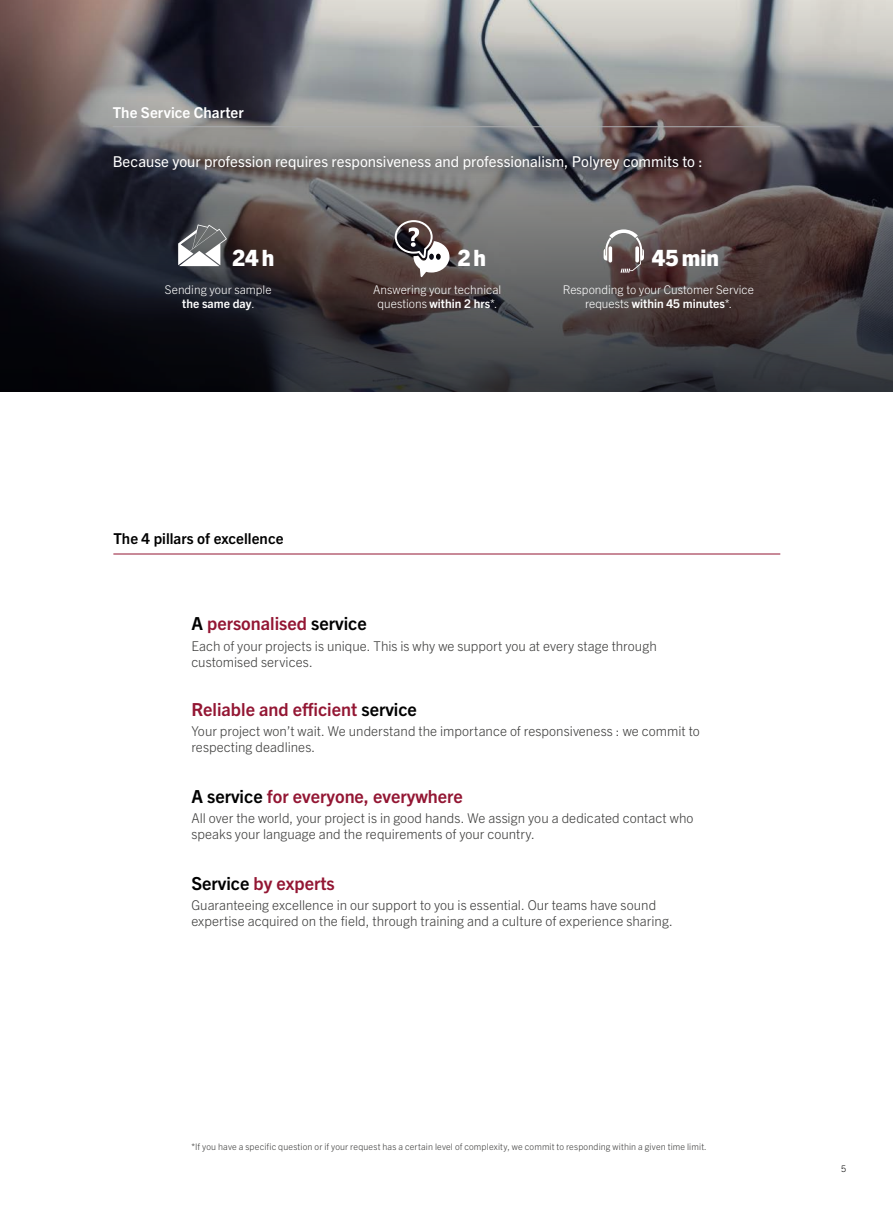
<style>
.page{position:relative;width:893px;height:1208px;background:#fff}
.page>*{position:absolute;margin:0;border:0;box-sizing:border-box;transform-origin:0 0}
.t1{font:800 22.5px "Trade Gothic Next LT Pro";color:#fff}
.t2{font:700 18px "Trade Gothic Next LT Pro";color:#931633}
.t3{font:15px "Trade Gothic Next LT Pro";color:#fff}
.t4{font:700 15px "Trade Gothic Next LT Pro";letter-spacing:.005em;color:#000}
.t5{font:700 15px "Trade Gothic Next LT Pro";letter-spacing:.005em;color:#fff}
.t6{font:300 13.5px/16.2px "Trade Gothic Next LT Pro";color:#3c3c3b}
.t7{font:300 12px/14.4px "Trade Gothic Next LT Pro";color:#fff;text-align:center}
.t8{font:300 9px "Trade Gothic Next LT Pro";letter-spacing:.015em;color:#3c3c3b}
.t9{font:300 9px "Trade Gothic Next LT Pro";color:#000}
.s1{font-weight:700}
.s2{color:#000}
</style>
<div class="page">
<hr style="left:113px;top:554px;width:667px;height:1px;background:#931633">
<svg style="left:0;top:0;width:893px;height:391px;background:#5b575a"></svg>
<div style="left:100px;top:142px;width:614px;height:40px;background:#000;opacity:.75"></div>
<svg style="left:604px;top:229px;width:40px;height:44px;background:#857b7b"></svg>
<svg style="left:178px;top:224px;width:49px;height:42px"></svg>
<svg style="left:395px;top:220px;width:54px;height:57px"></svg>
<p class="t5" style="left:113px;top:102px;width:133px">The Service Charter</p>
<p class="t3" style="left:113px;top:151px;width:592px">Because your profession requires responsiveness and professionalism, Polyrey commits to :</p>
<h1 class="t1" style="left:232px;top:242px;width:44px">24h</h1>
<h1 class="t1" style="left:457px;top:242px;width:30px">2h</h1>
<h1 class="t1" style="left:652px;top:242px;width:68px">45min</h1>
<p class="t7" style="left:165px;top:281px;width:108px">Sending your sample <span class="s1">the same day</span>.</p>
<p class="t7" style="left:373px;top:281px;width:130px">Answering your technical questions <span class="s1">within 2 hrs</span>*.</p>
<p class="t7" style="left:563px;top:281px;width:193px">Responding to your Customer Service requests <span class="s1">within 45 minutes</span>*.</p>
<p class="t4" style="left:113px;top:528px;width:172px">The 4 pillars of excellence</p>
<h2 class="t2" style="left:191px;top:611px;width:177px"><span class="s2">A</span> personalised <span class="s2">service</span></h2>
<p class="t6" style="left:191px;top:637px;width:467px">Each of your projects is unique. This is why we support you at every stage through customised services.</p>
<h2 class="t2" style="left:191px;top:696px;width:227px">Reliable and efficient <span class="s2">service</span></h2>
<p class="t6" style="left:191px;top:722px;width:510px">Your project won’t wait. We understand the importance of responsiveness : we commit to respecting deadlines.</p>
<h2 class="t2" style="left:191px;top:783px;width:273px"><span class="s2">A service</span> for everyone, everywhere</h2>
<p class="t6" style="left:191px;top:809px;width:504px">All over the world, your project is in good hands. We assign you a dedicated contact who speaks your language and the requirements of your country.</p>
<h2 class="t2" style="left:191px;top:870px;width:145px"><span class="s2">Service</span> by experts</h2>
<p class="t6" style="left:191px;top:896px;width:483px">Guaranteeing excellence in our support to you is essential. Our teams have sound expertise acquired on the field, through training and a culture of experience sharing.</p>
<p class="t8" style="left:191px;top:1140px;width:517px">*If you have a specific question or if your request has a certain level of complexity, we commit to responding within a given time limit.</p>
<p class="t9" style="left:841px;top:1162px;width:7px">5</p>
</div>
